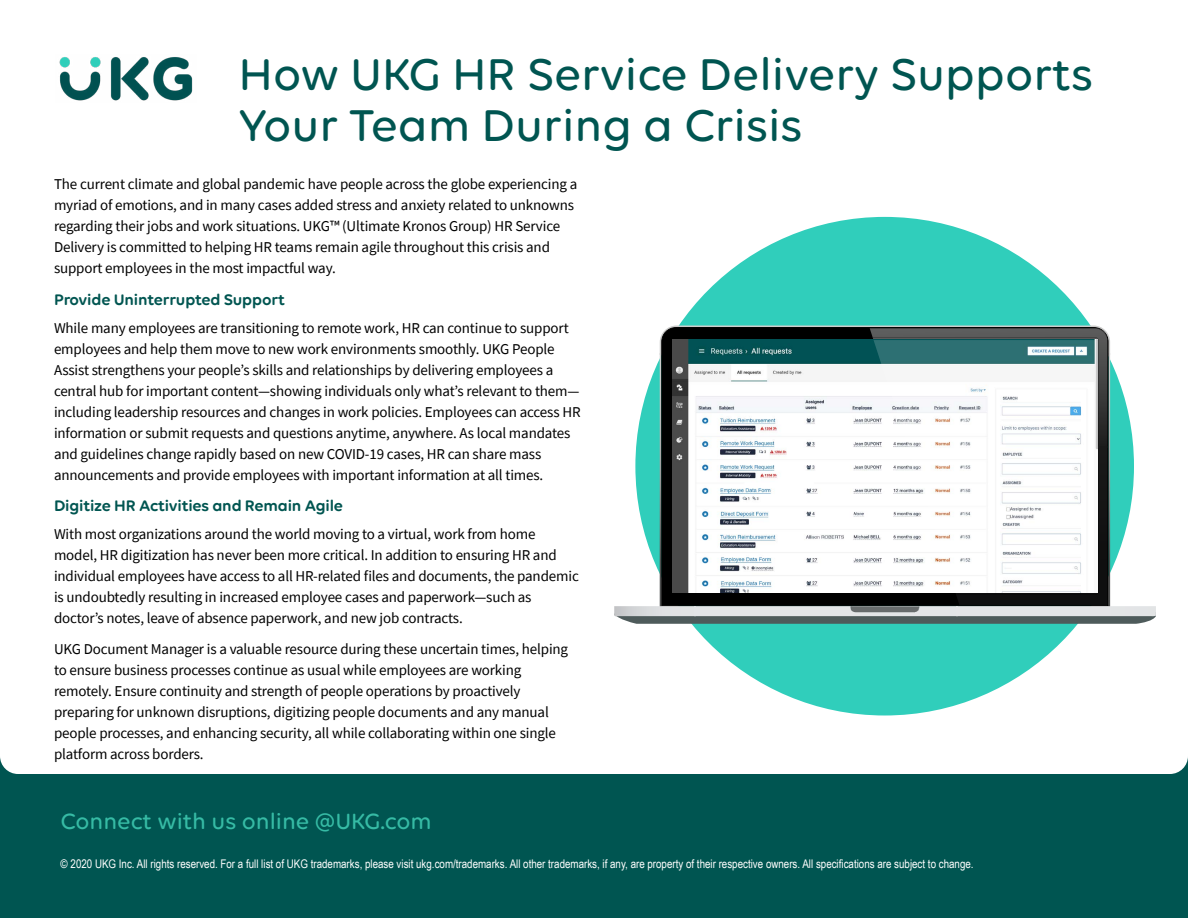
<style>
.page{position:relative;width:1188px;height:918px;background:#fff}
.page>*{position:absolute;margin:0;border:0;box-sizing:border-box;transform-origin:0 0}
.t1{font:500 48px/51px "Volte Rounded";color:#005551}
.t2{font:500 23.85px "Volte Rounded";color:#36bba5}
.t3{font:600 16.5px "Volte Rounded";letter-spacing:-.01em;color:#005551}
.t4{font:15px/21px "Source Sans Pro";letter-spacing:-.01em;color:#000}
.t5{font:11.85px "Arial Narrow";color:#fff}
</style>
<div class="page">
<img style="left:59px;top:57px;width:134px;height:44px">
<div style="left:0;top:755px;width:1188px;height:163px;background:#005551"></div>
<div style="left:0;top:755px;width:1188px;height:19px;background:#fff"></div>
<div style="left:635px;top:217px;width:499px;height:499px;background:#30cebb;border-radius:50%"></div>
<svg style="left:661px;top:327px;width:448px;height:279px;background:#030706"></svg>
<svg style="left:870px;top:328px;width:237px;height:277px;background:#2a2a2b"></svg>
<svg style="left:1097px;top:328px;width:10px;height:10px"></svg>
<svg style="left:873px;top:337px;width:226px;height:258px"></svg>
<hr style="left:955px;top:593px;width:141px;height:1px;background:#0f0f10">
<svg style="left:614px;top:606px;width:542px;height:18px;background:#9da5a6"></svg>
<img style="left:673px;top:340px;width:425px;height:253px">
<svg style="left:874px;top:340px;width:223px;height:253px;background:#e6eced"></svg>
<h1 class="t1" style="left:238px;top:48px;width:856px">How UKG HR Service Delivery Supports<br>Your Team During a Crisis</h1>
<p class="t4" style="left:54px;top:174px;width:525px">The current climate and global pandemic have people across the globe experiencing a myriad of emotions, and in many cases added stress and anxiety related to unknowns regarding their jobs and work situations. UKG™ (Ultimate Kronos Group) HR Service Delivery is committed to helping HR teams remain agile throughout this crisis and support employees in the most impactful way.</p>
<p class="t3" style="left:54px;top:290px;width:232px">Provide Uninterrupted Support</p>
<p class="t4" style="left:54px;top:317px;width:528px">While many employees are transitioning to remote work, HR can continue to support employees and help them move to new work environments smoothly. UKG People Assist strengthens your people’s skills and relationships by delivering employees a central hub for important content—showing individuals only what’s relevant to them— including leadership resources and changes in work policies. Employees can access HR information or submit requests and questions anytime, anywhere. As local mandates and guidelines change rapidly based on new COVID-19 cases, HR can share mass announcements and provide employees with important information at all times.</p>
<p class="t3" style="left:54px;top:496px;width:291px">Digitize HR Activities and Remain Agile</p>
<p class="t4" style="left:54px;top:523px;width:526px">With most organizations around the world moving to a virtual, work from home model, HR digitization has never been more critical. In addition to ensuring HR and individual employees have access to all HR-related files and documents, the pandemic is undoubtedly resulting in increased employee cases and paperwork—such as doctor’s notes, leave of absence paperwork, and new job contracts.</p>
<p class="t4" style="left:54px;top:639px;width:516px">UKG Document Manager is a valuable resource during these uncertain times, helping to ensure business processes continue as usual while employees are working remotely. Ensure continuity and strength of people operations by proactively preparing for unknown disruptions, digitizing people documents and any manual people processes, and enhancing security, all while collaborating within one single platform across borders.</p>
<h2 class="t2" style="left:61px;top:807px;width:373px">Connect with us online @UKG.com</h2>
<p class="t5" style="left:61px;top:855px;width:914px">© 2020 UKG Inc. All rights reserved. For a full list of UKG trademarks, please visit ukg.com/trademarks. All other trademarks, if any, are property of their respective owners. All specifications are subject to change.</p>
</div>
